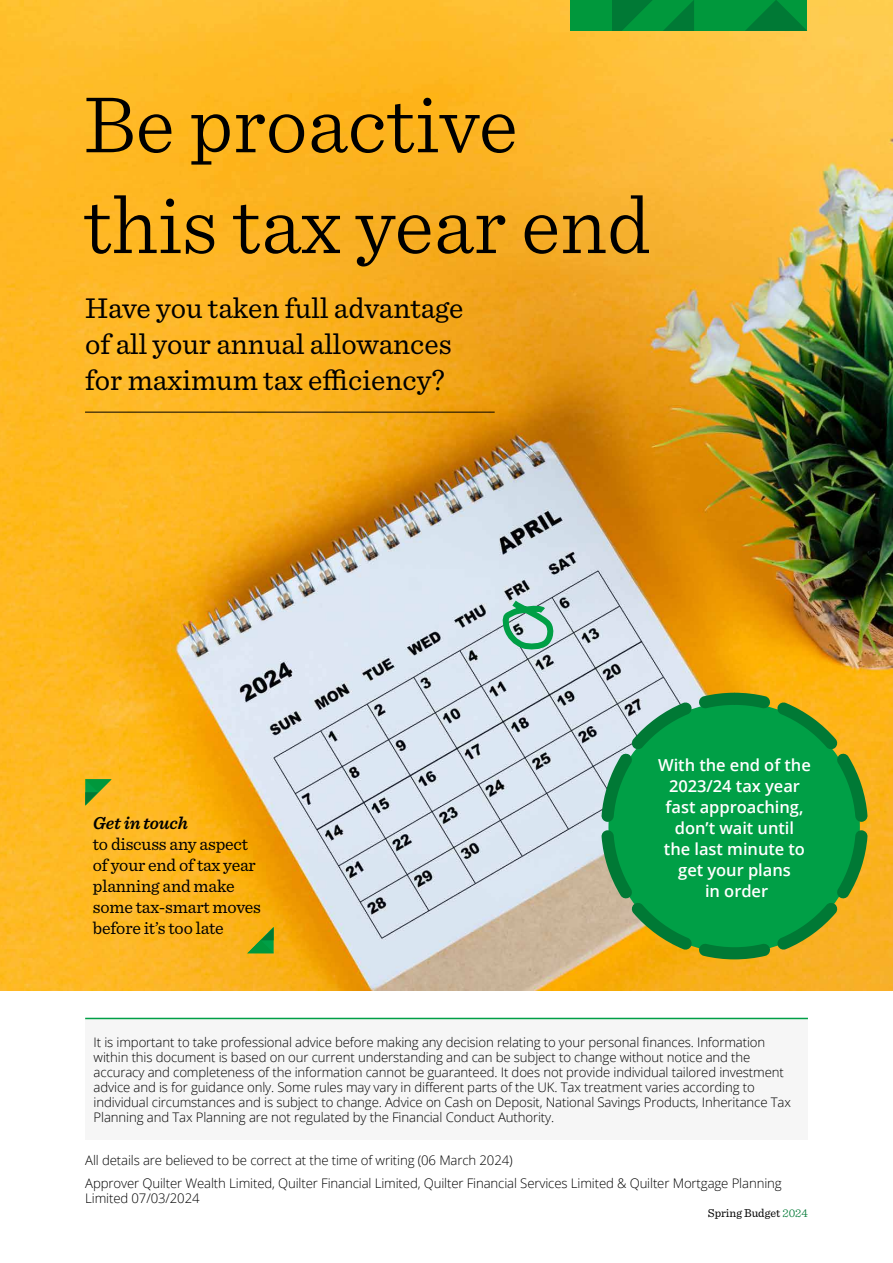
<style>
.page{position:relative;width:893px;height:1263px;background:#fff}
.page>*{position:absolute;margin:0;border:0;box-sizing:border-box;transform-origin:0 0}
.t1{font:300 84px/100.8px "Sentinel";color:#000}
.t2{font:30px/36px "Sentinel";color:#000}
.t3{font:18px/21px "Sentinel";letter-spacing:-.01em;color:#000}
.t4{font:italic 600 18px "Sentinel";letter-spacing:-.01em;color:#000}
.t5{font:600 16.5px/21px "Open Sans";letter-spacing:-.005em;color:#fff;text-align:center}
.t6{font:300 13.2px/15px "Open Sans";letter-spacing:-.01em;color:#000}
.t7{font:12px "Sentinel";color:#000}
.s1{font-weight:300;color:#007935}
</style>
<div class="page">
<img style="left:0;top:0;width:893px;height:991px">
<div style="left:570px;top:0;width:237px;height:31px;background:#00983c"></div>
<svg style="left:663px;top:0;width:31px;height:31px"></svg>
<svg style="left:745px;top:0;width:62px;height:31px"></svg>
<svg style="left:612px;top:0;width:40px;height:31px"></svg>
<div style="left:85px;top:1018px;width:723px;height:122px;background:#f6f6f6"></div>
<hr style="left:85px;top:1018px;width:723px;height:1px;background:#009f46">
<svg style="left:496px;top:595px;width:63px;height:60px;background:#9ecbbf"></svg>
<hr style="left:85px;top:412px;width:410px;height:1px;background:#000">
<div style="left:608px;top:702px;width:252px;height:251px;background:#009f46;border-radius:50%"></div>
<svg style="left:698px;top:944px;width:73px;height:15px"></svg>
<svg style="left:698px;top:693px;width:73px;height:16px"></svg>
<svg style="left:777px;top:702px;width:91px;height:120px"></svg>
<svg style="left:601px;top:830px;width:91px;height:120px"></svg>
<svg style="left:777px;top:830px;width:91px;height:120px"></svg>
<svg style="left:601px;top:702px;width:91px;height:120px"></svg>
<svg style="left:85px;top:779px;width:27px;height:27px"></svg>
<svg style="left:247px;top:927px;width:27px;height:27px"></svg>
<h1 class="t1" style="left:84px;top:68px;width:569px">Be proactive this tax year end</h1>
<h2 class="t2" style="left:85px;top:289px;width:380px">Have you taken full advantage of all your annual allowances for maximum tax efficiency?</h2>
<h3 class="t4" style="left:93px;top:809px;width:96px">Get in touch</h3>
<h3 class="t3" style="left:93px;top:832px;width:170px">to discuss any aspect of your end of tax year planning and make some tax-smart moves before it’s too late</h3>
<p class="t5" style="left:658px;top:754px;width:154px">With the end of the<br>2023/24 tax year fast approaching, don’t wait until<br>the last minute to get your plans<br>in order</p>
<p class="t6" style="left:94px;top:1034px;width:699px">It is important to take professional advice before making any decision relating to your personal finances. Information within this document is based on our current understanding and can be subject to change without notice and the accuracy and completeness of the information cannot be guaranteed. It does not provide individual tailored investment advice and is for guidance only. Some rules may vary in different parts of the UK. Tax treatment varies according to individual circumstances and is subject to change. Advice on Cash on Deposit, National Savings Products, Inheritance Tax Planning and Tax Planning are not regulated by the Financial Conduct Authority.</p>
<p class="t6" style="left:85px;top:1148px;width:698px;line-height:23.5px">All details are believed to be correct at the time of writing (06 March 2024)<br>Approver Quilter Wealth Limited, Quilter Financial Limited, Quilter Financial Services Limited &amp; Quilter Mortgage Planning</p>
<p class="t6" style="left:85px;top:1190px;width:116px">Limited 07/03/2024</p>
<p class="t7" style="left:708px;top:1204px;width:102px">Spring Budget <span class="s1">2024</span></p>
</div>
